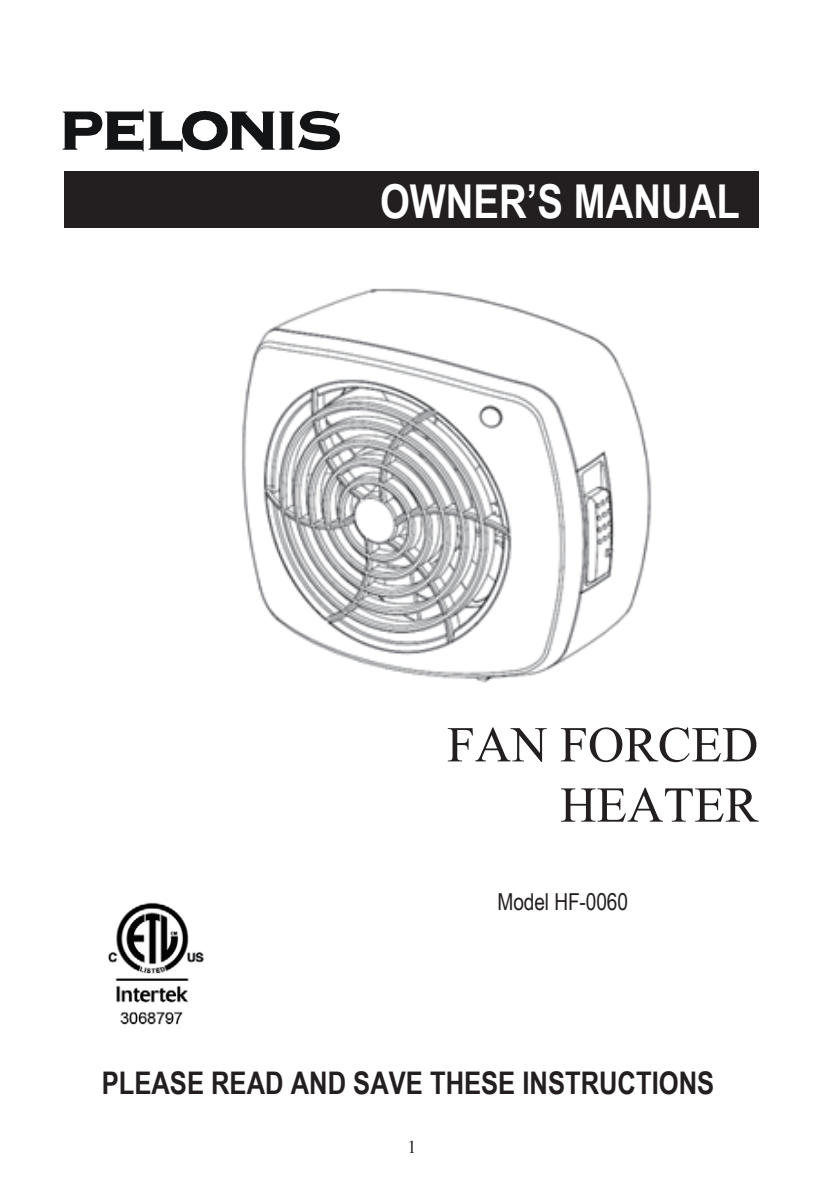
<style>
.page{position:relative;width:823px;height:1191px;background:#fff}
.page>*{position:absolute;margin:0;border:0;box-sizing:border-box;transform-origin:0 0}
.t1{font:50.2px/60.2px "Times New Roman";color:#231f20;text-align:right}
.t2{font:700 46.6px "Arial Narrow";color:#fff}
.t3{font:700 31.2px "Arial Narrow";color:#231f20}
.t4{font:23.4px "Arial Narrow";letter-spacing:-.005em;color:#231f20}
.t5{font:18px "Times New Roman";color:#231f20}
</style>
<div class="page">
<img style="left:241px;top:288px;width:411px;height:395px">
<svg style="left:63px;top:109px;width:80px;height:42px"></svg>
<svg style="left:149px;top:111px;width:191px;height:41px"></svg>
<div style="left:64px;top:172px;width:694px;height:56px;background:#231f20"></div>
<img style="left:107px;top:902px;width:98px;height:123px">
<h2 class="t2" style="left:380px;top:166px;width:361px">OWNER’S MANUAL</h2>
<h1 class="t1" style="left:446px;top:713px;width:313px">FAN FORCED<br>HEATER</h1>
<p class="t4" style="left:497px;top:884px;width:132px">Model HF-0060</p>
<p class="t3" style="left:102px;top:1059px;width:613px">PLEASE READ AND SAVE THESE INSTRUCTIONS</p>
<p class="t5" style="left:407px;top:1135px;width:10px">1</p>
</div>
